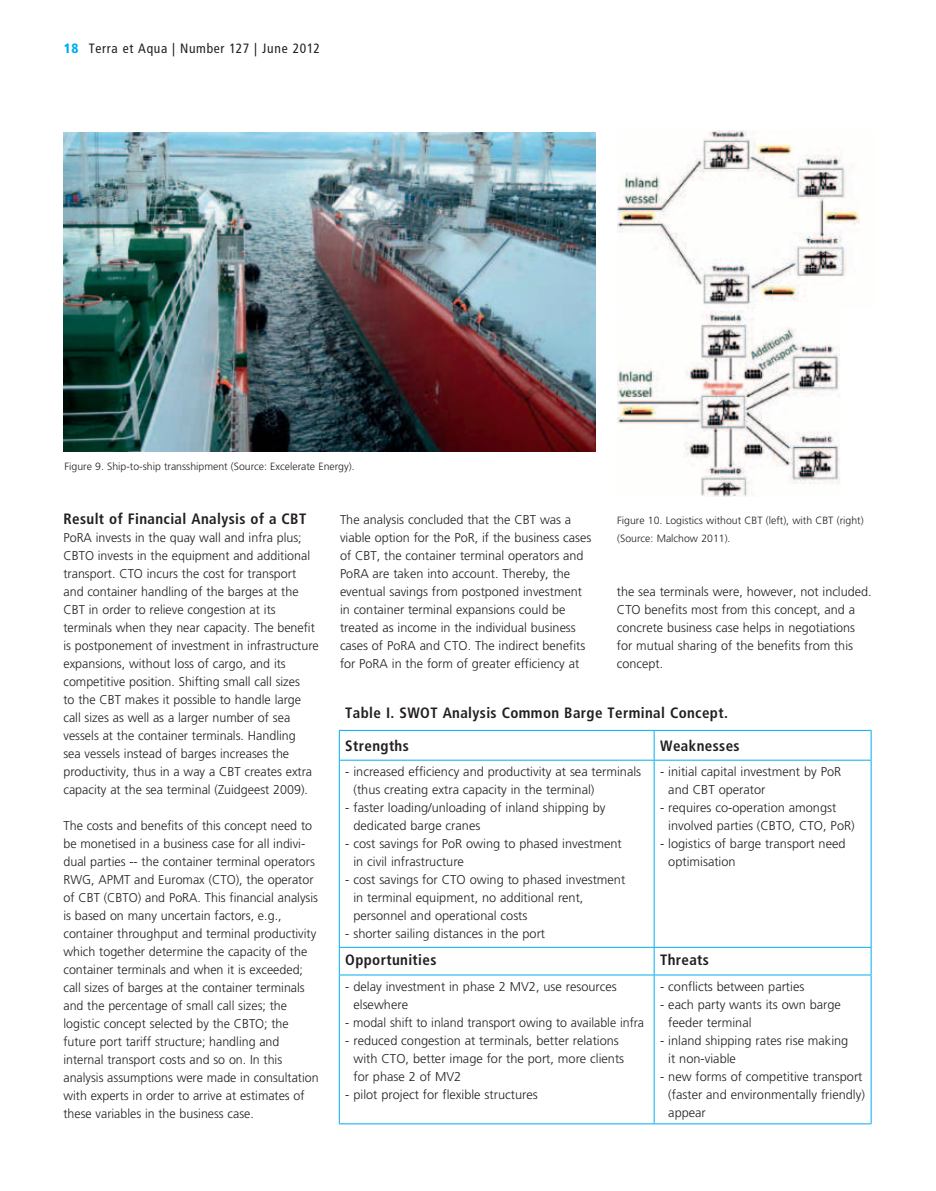
<style>
.page{position:relative;width:936px;height:1191px;background:#fff}
.page>*{position:absolute;margin:0;border:0;box-sizing:border-box;transform-origin:0 0}
.t1{font:700 condensed 15px "Frutiger";letter-spacing:.025em;color:#231f20}
.t2{font:condensed 13.5px "Frutiger";letter-spacing:.05em;color:#231f20}
.t3{font:300 12.75px/18px "Frutiger";color:#231f20}
.t4{font:300 10.5px/18px "Frutiger";color:#231f20}
.s1{font-weight:900;color:#00aeef}
</style>
<div class="page">
<img style="left:63px;top:133px;width:532px;height:319px">
<img style="left:617px;top:131px;width:243px;height:174px">
<hr style="left:339px;top:730px;width:315px;height:1px;background:#00aeef">
<svg style="left:339px;top:731px;width:1px;height:29px"></svg>
<hr style="left:654px;top:730px;width:217px;height:1px;background:#00aeef">
<svg style="left:653px;top:731px;width:1px;height:29px"></svg>
<svg style="left:870px;top:731px;width:1px;height:29px"></svg>
<hr style="left:339px;top:760px;width:315px;height:1px;background:#00aeef">
<hr style="left:339px;top:760px;width:1px;height:187px;background:#00aeef">
<hr style="left:654px;top:760px;width:217px;height:1px;background:#00aeef">
<hr style="left:653px;top:760px;width:1px;height:187px;background:#00aeef">
<hr style="left:870px;top:760px;width:1px;height:187px;background:#00aeef">
<hr style="left:339px;top:947px;width:315px;height:1px;background:#00aeef">
<svg style="left:339px;top:947px;width:1px;height:27px"></svg>
<hr style="left:654px;top:947px;width:217px;height:1px;background:#00aeef">
<svg style="left:653px;top:947px;width:1px;height:27px"></svg>
<svg style="left:870px;top:947px;width:1px;height:27px"></svg>
<hr style="left:339px;top:974px;width:315px;height:1px;background:#00aeef">
<hr style="left:339px;top:975px;width:1px;height:148px;background:#00aeef">
<hr style="left:654px;top:974px;width:217px;height:1px;background:#00aeef">
<hr style="left:653px;top:975px;width:1px;height:148px;background:#00aeef">
<hr style="left:870px;top:975px;width:1px;height:148px;background:#00aeef">
<hr style="left:339px;top:1123px;width:315px;height:1px;background:#00aeef">
<hr style="left:654px;top:1123px;width:217px;height:1px;background:#00aeef">
<img style="left:617px;top:311px;width:223px;height:185px">
<hr style="left:935px;top:118px;width:1px;height:640px;background:#efe0db">
<p class="t2" style="left:64px;top:41px;width:258px"><span class="s1">18</span> Terra et Aqua | Number 127 | June 2012</p>
<p class="t4" style="left:64px;top:457px;width:291px">Figure 9. Ship-to-ship transshipment (Source: Excelerate Energy).</p>
<p class="t1" style="left:63px;top:509px;width:244px">Result of Financial Analysis of a CBT</p>
<p class="t3" style="left:63px;top:528px;width:257px">PoRA invests in the quay wall and infra plus; CBTO invests in the equipment and additional transport. CTO incurs the cost for transport and container handling of the barges at the CBT in order to relieve congestion at its terminals when they near capacity. The benefit is postponement of investment in infrastructure expansions, without loss of cargo, and its competitive position. Shifting small call sizes<br>to the CBT makes it possible to handle large call sizes as well as a larger number of sea vessels at the container terminals. Handling<br>sea vessels instead of barges increases the productivity, thus in a way a CBT creates extra capacity at the sea terminal (Zuidgeest 2009).</p>
<p class="t3" style="left:63px;top:816px;width:257px">The costs and benefits of this concept need to be monetised in a business case for all indivi&shy;dual parties -- the container terminal operators RWG, APMT and Euromax (CTO), the operator of CBT (CBTO) and PoRA. This financial analysis is based on many uncertain factors, e.g., container throughput and terminal productivity which together determine the capacity of the container terminals and when it is exceeded; call sizes of barges at the container terminals and the percentage of small call sizes; the logistic concept selected by the CBTO; the future port tariff structure; handling and internal transport costs and so on. In this analysis assumptions were made in consultation with experts in order to arrive at estimates of these variables in the business case.</p>
<p class="t3" style="left:340px;top:510px;width:253px">The analysis concluded that the CBT was a viable option for the PoR, if the business cases of CBT, the container terminal operators and PoRA are taken into account. Thereby, the eventual savings from postponed investment in container terminal expansions could be treated as income in the individual business cases of PoRA and CTO. The indirect benefits for PoRA in the form of greater efficiency at</p>
<p class="t4" style="left:617px;top:511px;width:248px">Figure 10. Logistics without CBT (left), with CBT (right) (Source: Malchow 2011).</p>
<p class="t3" style="left:617px;top:582px;width:256px">the sea terminals were, however, not included.<br>CTO benefits most from this concept, and a concrete business case helps in negotiations for mutual sharing of the benefits from this concept.</p>
<p class="t1" style="left:345px;top:704px;width:384px">Table I. SWOT Analysis Common Barge Terminal Concept.</p>
<p class="t1" style="left:345px;top:737px;width:65px">Strengths</p>
<p class="t1" style="left:660px;top:737px;width:81px">Weaknesses</p>
<p class="t3" style="left:353px;top:762px;width:289px;text-indent:-8px">- increased efficiency and productivity at sea terminals (thus creating extra capacity in the terminal)</p>
<p class="t3" style="left:353px;top:798px;width:253px;text-indent:-8px">- faster loading/unloading of inland shipping by dedicated barge cranes</p>
<p class="t3" style="left:353px;top:834px;width:270px;text-indent:-8px">- cost savings for PoR owing to phased investment in civil infrastructure</p>
<p class="t3" style="left:353px;top:870px;width:273px;text-indent:-8px">- cost savings for CTO owing to phased investment in terminal equipment, no additional rent, personnel and operational costs</p>
<p class="t3" style="left:345px;top:924px;width:201px">- shorter sailing distances in the port</p>
<p class="t3" style="left:668px;top:762px;width:174px;text-indent:-8px">- initial capital investment by PoR and CBT operator</p>
<p class="t3" style="left:668px;top:798px;width:188px;text-indent:-8px">- requires co-operation amongst involved parties (CBTO, CTO, PoR)</p>
<p class="t3" style="left:668px;top:835px;width:179px;text-indent:-8px">- logistics of barge transport need optimisation</p>
<p class="t1" style="left:345px;top:950px;width:93px">Opportunities</p>
<p class="t1" style="left:660px;top:950px;width:50px">Threats</p>
<p class="t3" style="left:353px;top:977px;width:265px;text-indent:-8px">- delay investment in phase 2 MV2, use resources elsewhere</p>
<p class="t3" style="left:345px;top:1013px;width:300px">- modal shift to inland transport owing to available infra</p>
<p class="t3" style="left:353px;top:1031px;width:272px;text-indent:-8px">- reduced congestion at terminals, better relations with CTO, better image for the port, more clients for phase 2 of MV2</p>
<p class="t3" style="left:345px;top:1085px;width:194px">- pilot project for flexible structures</p>
<p class="t3" style="left:660px;top:977px;width:146px">- conflicts between parties</p>
<p class="t3" style="left:668px;top:995px;width:174px;text-indent:-8px">- each party wants its own barge feeder terminal</p>
<p class="t3" style="left:668px;top:1031px;width:181px;text-indent:-8px">- inland shipping rates rise making it non-viable</p>
<p class="t3" style="left:668px;top:1067px;width:198px;text-indent:-8px">- new forms of competitive transport (faster and environmentally friendly) appear</p>
</div>
